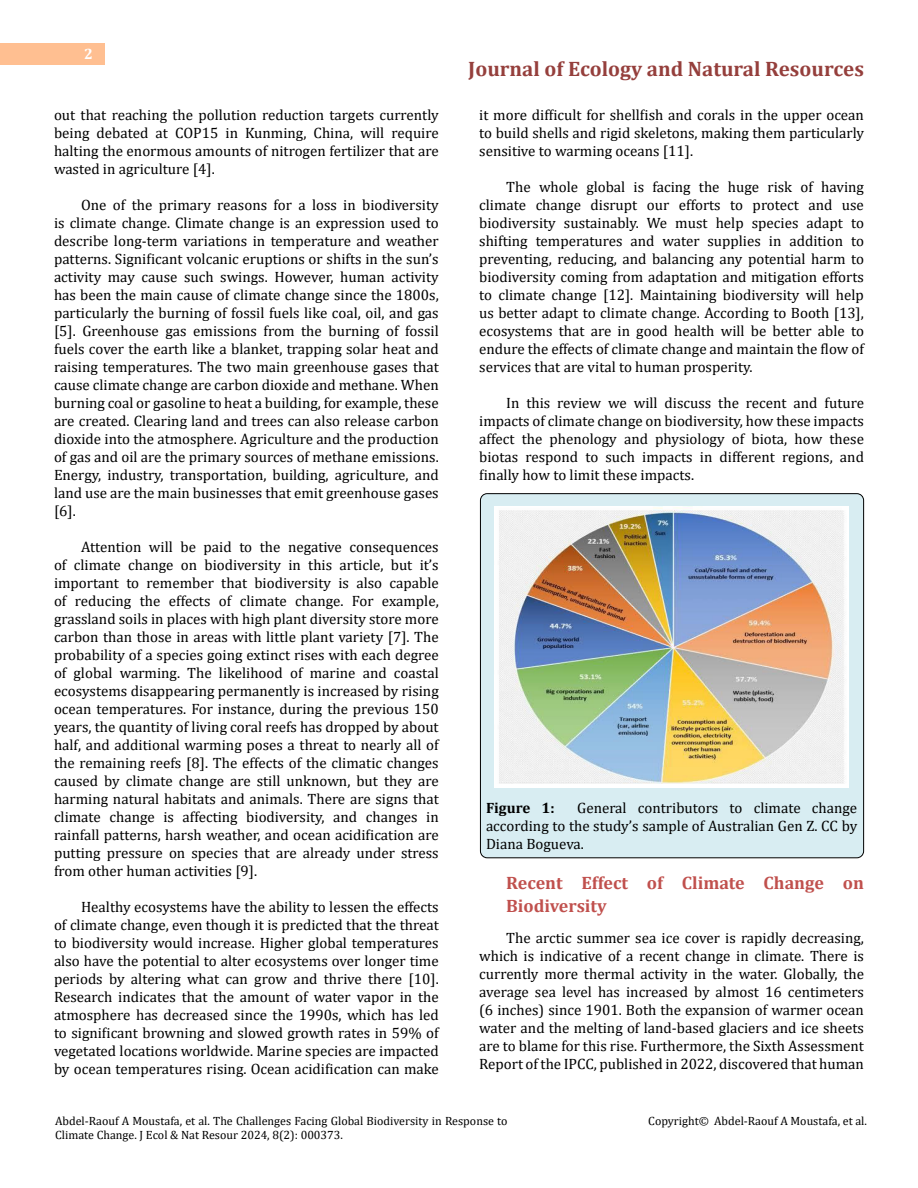
<style>
.page{position:relative;width:918px;height:1188px;background:#fff}
.page>*{position:absolute;margin:0;border:0;box-sizing:border-box;transform-origin:0 0}
.t1{font:700 21px "Cambria";color:#953f3c}
.t2{font:700 18px/22.5px "Cambria";color:#c0504d}
.t3{font:15px/18px "Cambria";color:#000;text-align:justify}
.t4{font:700 15px "Cambria";color:#000}
.t5{font:700 15px "Cambria";color:#fff}
.t6{font:12px/14.4px "Cambria";color:#000}
</style>
<div class="page">
<div style="left:0;top:43px;width:105px;height:21px;background:#ffbf91"></div>
<div style="left:480px;top:494px;width:384px;height:364px;background:#d8edf2;border-radius:7px"></div>
<div style="left:480px;top:493px;width:384px;height:365px;border:1px solid #000;border-radius:7px"></div>
<img style="left:494px;top:506px;width:355px;height:281px">
<p class="t5" style="left:84px;top:44px;width:10px">2</p>
<p class="t3" style="left:54px;top:105px;width:386px">out that reaching the pollution reduction targets currently being debated at COP15 in Kunming, China, will require halting the enormous amounts of nitrogen fertilizer that are wasted in agriculture [4].</p>
<p class="t3" style="left:54px;top:195px;width:386px;text-indent:27px">One of the primary reasons for a loss in biodiversity is climate change. Climate change is an expression used to describe long-term variations in temperature and weather patterns. Significant volcanic eruptions or shifts in the sun’s activity may cause such swings. However, human activity has been the main cause of climate change since the 1800s, particularly the burning of fossil fuels like coal, oil, and gas [5]. Greenhouse gas emissions from the burning of fossil fuels cover the earth like a blanket, trapping solar heat and raising temperatures. The two main greenhouse gases that cause climate change are carbon dioxide and methane. When burning coal or gasoline to heat a building, for example, these are created. Clearing land and trees can also release carbon dioxide into the atmosphere. Agriculture and the production of gas and oil are the primary sources of methane emissions.<br>Energy, industry, transportation, building, agriculture, and land use are the main businesses that emit greenhouse gases [6].</p>
<p class="t3" style="left:54px;top:537px;width:386px;text-indent:27px">Attention will be paid to the negative consequences of climate change on biodiversity in this article, but it’s important to remember that biodiversity is also capable of reducing the effects of climate change. For example, grassland soils in places with high plant diversity store more carbon than those in areas with little plant variety [7]. The probability of a species going extinct rises with each degree of global warming. The likelihood of marine and coastal ecosystems disappearing permanently is increased by rising ocean temperatures. For instance, during the previous 150 years, the quantity of living coral reefs has dropped by about half, and additional warming poses a threat to nearly all of the remaining reefs [8]. The effects of the climatic changes caused by climate change are still unknown, but they are harming natural habitats and animals. There are signs that climate change is affecting biodiversity, and changes in rainfall patterns, harsh weather, and ocean acidification are putting pressure on species that are already under stress from other human activities [9].</p>
<p class="t3" style="left:54px;top:897px;width:386px;text-indent:27px">Healthy ecosystems have the ability to lessen the effects of climate change, even though it is predicted that the threat to biodiversity would increase. Higher global temperatures also have the potential to alter ecosystems over longer time periods by altering what can grow and thrive there [10].<br>Research indicates that the amount of water vapor in the atmosphere has decreased since the 1990s, which has led to significant browning and slowed growth rates in 59% of vegetated locations worldwide. Marine species are impacted by ocean temperatures rising. Ocean acidification can make</p>
<h1 class="t1" style="left:468px;top:54px;width:397px">Journal of Ecology and Natural Resources</h1>
<p class="t3" style="left:479px;top:105px;width:386px">it more difficult for shellfish and corals in the upper ocean to build shells and rigid skeletons, making them particularly sensitive to warming oceans [11].</p>
<p class="t3" style="left:479px;top:177px;width:386px;text-indent:27px">The whole global is facing the huge risk of having climate change disrupt our efforts to protect and use biodiversity sustainably. We must help species adapt to shifting temperatures and water supplies in addition to preventing, reducing, and balancing any potential harm to biodiversity coming from adaptation and mitigation efforts to climate change [12]. Maintaining biodiversity will help us better adapt to climate change. According to Booth [13], ecosystems that are in good health will be better able to endure the effects of climate change and maintain the flow of services that are vital to human prosperity.</p>
<p class="t3" style="left:479px;top:393px;width:386px;text-indent:27px">In this review we will discuss the recent and future impacts of climate change on biodiversity, how these impacts affect the phenology and physiology of biota, how these biotas respond to such impacts in different regions, and finally how to limit these impacts.</p>
<p class="t3" style="left:486px;top:798px;width:373px;text-indent:91px">General contributors to climate change according to the study’s sample of Australian Gen Z. CC by Diana Bogueva.</p>
<p class="t2" style="left:506px;top:871px;width:359px">Recent Effect of Climate Change on<br>Biodiversity</p>
<p class="t3" style="left:479px;top:929px;width:386px;text-indent:27px">The arctic summer sea ice cover is rapidly decreasing, which is indicative of a recent change in climate. There is currently more thermal activity in the water. Globally, the average sea level has increased by almost 16 centimeters (6 inches) since 1901. Both the expansion of warmer ocean water and the melting of land-based glaciers and ice sheets are to blame for this rise. Furthermore, the Sixth Assessment Report of the IPCC, published in 2022, discovered that human</p>
<p class="t4" style="left:486px;top:797px;width:70px">Figure 1:</p>
<p class="t6" style="left:55px;top:1114px;width:454px">Abdel-Raouf A Moustafa, et al. The Challenges Facing Global Biodiversity in Response to<br>Climate Change. J Ecol &amp; Nat Resour 2024, 8(2): 000373.</p>
<p class="t6" style="left:648px;top:1114px;width:220px">Copyright© Abdel-Raouf A Moustafa, et al.</p>
</div>
